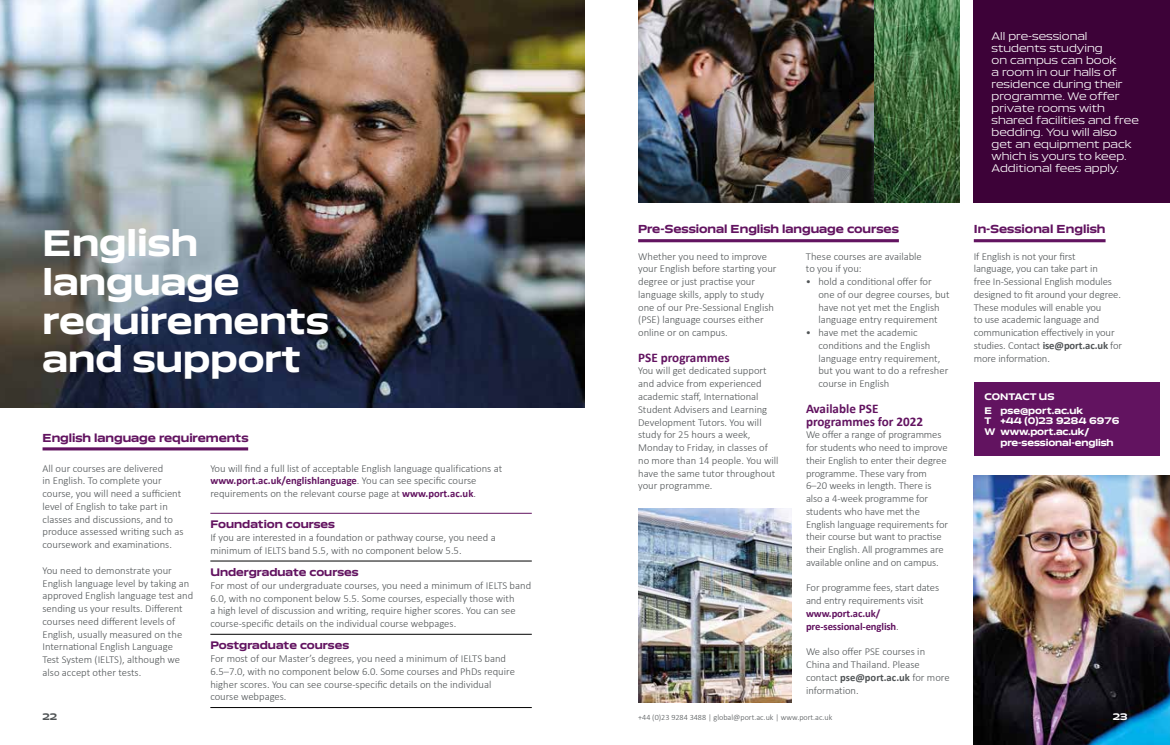
<style>
.page{position:relative;width:1170px;height:745px;background:#fff}
.page>*{position:absolute;margin:0;border:0;box-sizing:border-box;transform-origin:0 0}
.t1{font:700 33.75px/38.8px "Aero";color:#fff}
.t2{font:700 13.12px/12.8px "Calibri";color:#621360}
.t3{font:300 10.62px/12.8px "Calibri";color:#505456}
.t4{font:700 10.62px "Aero";letter-spacing:-.005em;color:#621360}
.t5{font:700 10.62px/12.8px "Calibri";letter-spacing:-.01em;color:#621360}
.t6{font:10px/12px "Aero";color:#fff}
.t7{font:700 10px "Aero";color:#621360}
.t8{font:700 8.75px/14px "Aero";letter-spacing:-.01em;color:#fff}
.t9{font:700 8.75px "Aero";color:#505456}
.t10{font:300 8.12px "Calibri";color:#505456}
.s1{font-weight:700;color:#621360}
.s2{font-weight:300;color:#505456}
.s3{font-weight:700}
</style>
<div class="page">
<img style="left:973px;top:475px;width:196px;height:269px">
<img style="left:0;top:0;width:585px;height:407px">
<img style="left:638px;top:0;width:236px;height:202px">
<img style="left:874px;top:0;width:85px;height:202px">
<div style="left:973px;top:0;width:196px;height:202px;background:#3d0238"></div>
<img style="left:638px;top:508px;width:153px;height:194px">
<div style="left:973px;top:382px;width:186px;height:74px;background:#621360"></div>
<hr style="left:210px;top:560px;width:321px;height:1px;background:#000">
<hr style="left:210px;top:633px;width:321px;height:1px;background:#000">
<hr style="left:210px;top:706px;width:321px;height:1px;background:#000">
<hr style="left:210px;top:512px;width:321px;height:1px;background:#621360">
<hr style="left:638px;top:239px;width:260px;height:3px;background:#621360">
<hr style="left:973px;top:239px;width:132px;height:3px;background:#621360">
<hr style="left:43px;top:447px;width:205px;height:3px;background:#621360">
<h1 class="t1" style="left:43px;top:223px;width:288px">English language requirements and support</h1>
<p class="t4" style="left:43px;top:431px;width:207px">English language requirements</p>
<p class="t3" style="left:43px;top:461px;width:142px">All our courses are delivered<br>in English. To complete your course, you will need a sufficient level of English to take part in classes and discussions, and to produce assessed writing such as coursework and examinations.</p>
<p class="t3" style="left:43px;top:563px;width:152px">You need to demonstrate your<br>English language level by taking an approved English language test and sending us your results. Different courses need different levels of<br>English, usually measured on the<br>International English Language<br>Test System (IELTS), although we also accept other tests.</p>
<p class="t3" style="left:210px;top:461px;width:293px">You will find a full list of acceptable English language qualifications at <span class="s1">www.port.ac.uk/englishlanguage</span>. You can see specific course requirements on the relevant course page at <span class="s1">www.port.ac.uk</span>.</p>
<p class="t7" style="left:210px;top:518px;width:126px">Foundation courses</p>
<p class="t3" style="left:210px;top:531px;width:287px">If you are interested in a foundation or pathway course, you need a minimum of IELTS band 5.5, with no component below 5.5.</p>
<p class="t7" style="left:210px;top:566px;width:150px">Undergraduate courses</p>
<p class="t3" style="left:210px;top:578px;width:322px">For most of our undergraduate courses, you need a minimum of IELTS band 6.0, with no component below 5.5. Some courses, especially those with<br>a high level of discussion and writing, require higher scores. You can see course-specific details on the individual course webpages.</p>
<p class="t7" style="left:210px;top:639px;width:140px">Postgraduate courses</p>
<p class="t3" style="left:210px;top:651px;width:306px">For most of our Master’s degrees, you need a minimum of IELTS band 6.5–7.0, with no component below 6.0. Some courses and PhDs require higher scores. You can see course-specific details on the individual course webpages.</p>
<p class="t4" style="left:638px;top:222px;width:262px">Pre-Sessional English language courses</p>
<p class="t3" style="left:638px;top:249px;width:140px">Whether you need to improve your English before starting your degree or just practise your language skills, apply to study one of our Pre-Sessional English (PSE) language courses either online or on campus.</p>
<p class="t2" style="left:638px;top:350px;width:93px">PSE programmes</p>
<p class="t3" style="left:638px;top:364px;width:142px">You will get dedicated support and advice from experienced academic staff, International<br>Student Advisers and Learning<br>Development Tutors. You will study for 25 hours a week,<br>Monday to Friday, in classes of no more than 14 people. You will have the same tutor throughout your programme.</p>
<p class="t3" style="left:806px;top:249px;width:117px">These courses are available to you if you:</p>
<p class="t3" style="left:818px;top:275px;width:133px;text-indent:-12px">• hold a conditional offer for one of our degree courses, but have not yet met the English language entry requirement</p>
<p class="t3" style="left:818px;top:326px;width:131px;text-indent:-12px">• have met the academic conditions and the English language entry requirement, but you want to do a refresher course in English</p>
<p class="t2" style="left:806px;top:401px;width:119px">Available PSE programmes for 2022</p>
<p class="t3" style="left:806px;top:428px;width:144px">We offer a range of programmes for students who need to improve their English to enter their degree programme. These vary from<br>6–20 weeks in length. There is also a 4-week programme for students who have met the<br>English language requirements for their course but want to practise their English. All programmes are available online and on campus.</p>
<p class="t3" style="left:806px;top:581px;width:135px">For programme fees, start dates and entry requirements visit</p>
<p class="t5" style="left:806px;top:606px;width:94px">www.port.ac.uk/ pre-sessional-english<span class="s2">.</span></p>
<p class="t3" style="left:806px;top:645px;width:145px">We also offer PSE courses in<br>China and Thailand. Please contact <span class="s3">pse@port.ac.uk</span> for more information.</p>
<p class="t6" style="left:991px;top:30px;width:149px">All pre-sessional students studying<br>on campus can book<br>a room in our halls of residence during their programme. We offer private rooms with shared facilities and free bedding. You will also get an equipment pack which is yours to keep.<br>Additional fees apply.</p>
<p class="t4" style="left:973px;top:222px;width:133px">In-Sessional English</p>
<p class="t3" style="left:973px;top:249px;width:150px">If English is not your first<br>language, you can take part in<br>free In-Sessional English modules designed to fit around your degree.<br>These modules will enable you<br>to use academic language and communication effectively in your studies. Contact <span class="s3">ise@port.ac.uk</span> for more information.</p>
<p class="t8" style="left:984px;top:389px;width:100px">CONTACT US<br>E pse@port.ac.uk</p>
<p class="t8" style="left:984px;top:415px;width:136px;line-height:10.5px">T +44 (0)23 9284 6976<br>W www.port.ac.uk/</p>
<p class="t8" style="left:1000px;top:435px;width:115px">pre-sessional-english</p>
<p class="t9" style="left:43px;top:711px;width:16px">22</p>
<p class="t8" style="left:1112px;top:709px;width:16px">23</p>
<p class="t10" style="left:638px;top:711px;width:196px">+44 (0)23 9284 3488 | global@port.ac.uk | www.port.ac.uk</p>
</div>
